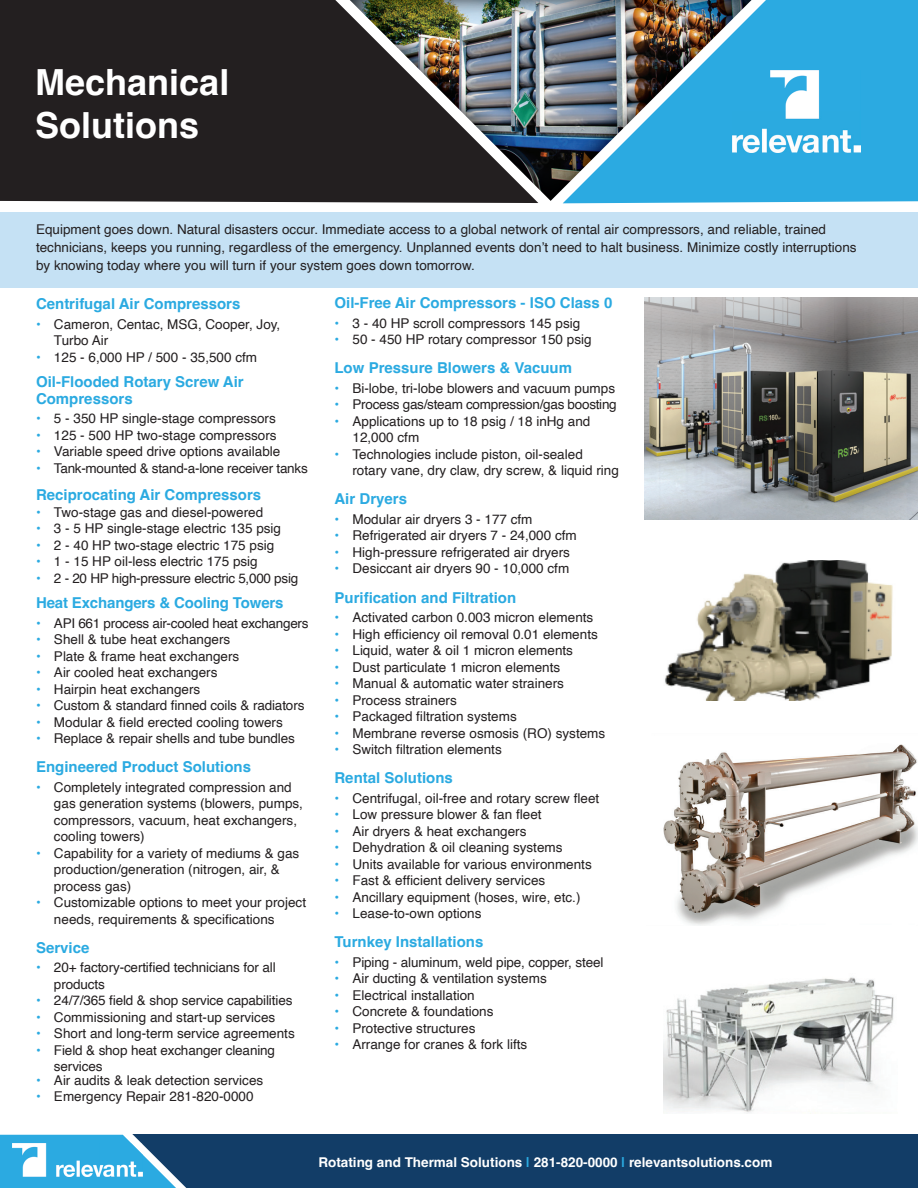
<style>
.page{position:relative;width:918px;height:1188px;background:#fff}
.page>*{position:absolute;margin:0;border:0;box-sizing:border-box;transform-origin:0 0}
.t1{font:700 36px/43.2px "Helvetica";color:#fff}
.t2{font:700 15px/16.5px "Helvetica";color:#2baae1}
.t3{font:13.5px/16.5px "Helvetica";color:#231f20}
.t4{font:13.5px "Helvetica";letter-spacing:-.02em;color:#231f20}
.t5{font:700 13.5px "Helvetica";color:#fff}
.s1{color:#2baae1}
</style>
<div class="page">
<div style="left:563px;top:0;width:355px;height:203px;background:#2baae1"></div>
<div style="left:0;top:0;width:538px;height:203px;background:#231f20"></div>
<svg style="left:0;top:1134px;width:918px;height:54px;background:#174873"></svg>
<img style="left:13px;top:1144px;width:130px;height:33px">
<img style="left:350px;top:0;width:402px;height:201px">
<img style="left:732px;top:70px;width:128px;height:83px">
<div style="left:0;top:212px;width:918px;height:75px;background:#c5e1f4"></div>
<img style="left:665px;top:560px;width:228px;height:140px">
<img style="left:663px;top:977px;width:231px;height:136px">
<img style="left:645px;top:297px;width:273px;height:222px">
<img style="left:663px;top:744px;width:255px;height:181px">
<h1 class="t1" style="left:35px;top:64px;width:196px">Mechanical<br>Solutions</h1>
<p class="t3" style="left:36px;top:221px;width:822px;line-height:18px">Equipment goes down. Natural disasters occur. Immediate access to a global network of rental air compressors, and reliable, trained technicians, keeps you running, regardless of the emergency. Unplanned events don’t need to halt business. Minimize costly interruptions by knowing today where you will turn if your system goes down tomorrow.</p>
<p class="t2" style="left:36px;top:298px;width:206px">Centrifugal Air Compressors</p>
<p class="t3" style="left:54px;top:316px;width:228px;text-indent:-18px"><span class="s1">•</span> Cameron, Centac, MSG, Cooper, Joy,<br>Turbo Air</p>
<p class="t3" style="left:36px;top:349px;width:223px"><span class="s1">•</span> 125 - 6,000 HP / 500 - 35,500 cfm</p>
<p class="t2" style="left:36px;top:376px;width:209px">Oil-Flooded Rotary Screw Air<br>Compressors</p>
<p class="t3" style="left:36px;top:411px;width:241px"><span class="s1">•</span> 5 - 350 HP single-stage compressors</p>
<p class="t3" style="left:36px;top:427px;width:242px"><span class="s1">•</span> 125 - 500 HP two-stage compressors</p>
<p class="t3" style="left:36px;top:444px;width:246px"><span class="s1">•</span> Variable speed drive options available</p>
<p class="t4" style="left:36px;top:458px;width:273px"><span class="s1">•</span> Tank-mounted &amp; stand-a-lone receiver tanks</p>
<p class="t2" style="left:36px;top:488px;width:227px">Reciprocating Air Compressors</p>
<p class="t3" style="left:36px;top:504px;width:229px"><span class="s1">•</span> Two-stage gas and diesel-powered</p>
<p class="t3" style="left:36px;top:521px;width:247px"><span class="s1">•</span> 3 - 5 HP single-stage electric 135 psig</p>
<p class="t3" style="left:36px;top:537px;width:240px"><span class="s1">•</span> 2 - 40 HP two-stage electric 175 psig</p>
<p class="t3" style="left:36px;top:554px;width:223px"><span class="s1">•</span> 1 - 15 HP oil-less electric 175 psig</p>
<p class="t4" style="left:36px;top:568px;width:264px"><span class="s1">•</span> 2 - 20 HP high-pressure electric 5,000 psig</p>
<p class="t2" style="left:36px;top:596px;width:249px">Heat Exchangers &amp; Cooling Towers</p>
<p class="t4" style="left:36px;top:613px;width:274px"><span class="s1">•</span> API 661 process air-cooled heat exchangers</p>
<p class="t3" style="left:36px;top:632px;width:196px"><span class="s1">•</span> Shell &amp; tube heat exchangers</p>
<p class="t3" style="left:36px;top:648px;width:205px"><span class="s1">•</span> Plate &amp; frame heat exchangers</p>
<p class="t3" style="left:36px;top:665px;width:183px"><span class="s1">•</span> Air cooled heat exchangers</p>
<p class="t3" style="left:36px;top:681px;width:166px"><span class="s1">•</span> Hairpin heat exchangers</p>
<p class="t3" style="left:36px;top:698px;width:270px"><span class="s1">•</span> Custom &amp; standard finned coils &amp; radiators</p>
<p class="t3" style="left:36px;top:714px;width:248px"><span class="s1">•</span> Modular &amp; field erected cooling towers</p>
<p class="t3" style="left:36px;top:731px;width:260px"><span class="s1">•</span> Replace &amp; repair shells and tube bundles</p>
<p class="t2" style="left:36px;top:760px;width:217px">Engineered Product Solutions</p>
<p class="t3" style="left:54px;top:779px;width:251px;text-indent:-18px"><span class="s1">•</span> Completely integrated compression and gas generation systems (blowers, pumps, compressors, vacuum, heat exchangers, cooling towers)</p>
<p class="t3" style="left:54px;top:845px;width:247px;text-indent:-18px"><span class="s1">•</span> Capability for a variety of mediums &amp; gas production/generation (nitrogen, air, &amp; process gas)</p>
<p class="t3" style="left:54px;top:895px;width:254px;text-indent:-18px"><span class="s1">•</span> Customizable options to meet your project needs, requirements &amp; specifications</p>
<p class="t2" style="left:36px;top:941px;width:55px">Service</p>
<p class="t3" style="left:54px;top:960px;width:223px;text-indent:-18px"><span class="s1">•</span> 20+ factory-certified technicians for all products</p>
<p class="t3" style="left:36px;top:993px;width:258px"><span class="s1">•</span> 24/7/365 field &amp; shop service capabilities</p>
<p class="t3" style="left:36px;top:1009px;width:241px"><span class="s1">•</span> Commissioning and start-up services</p>
<p class="t3" style="left:36px;top:1026px;width:260px"><span class="s1">•</span> Short and long-term service agreements</p>
<p class="t3" style="left:54px;top:1042px;width:223px;text-indent:-18px"><span class="s1">•</span> Field &amp; shop heat exchanger cleaning services</p>
<p class="t3" style="left:36px;top:1072px;width:229px"><span class="s1">•</span> Air audits &amp; leak detection services</p>
<p class="t3" style="left:36px;top:1089px;width:219px"><span class="s1">•</span> Emergency Repair 281-820-0000</p>
<p class="t2" style="left:334px;top:296px;width:279px">Oil-Free Air Compressors - ISO Class 0</p>
<p class="t3" style="left:334px;top:315px;width:247px"><span class="s1">•</span> 3 - 40 HP scroll compressors 145 psig</p>
<p class="t3" style="left:334px;top:332px;width:259px"><span class="s1">•</span> 50 - 450 HP rotary compressor 150 psig</p>
<p class="t2" style="left:334px;top:361px;width:239px">Low Pressure Blowers &amp; Vacuum</p>
<p class="t3" style="left:334px;top:380px;width:282px"><span class="s1">•</span> Bi-lobe, tri-lobe blowers and vacuum pumps</p>
<p class="t4" style="left:334px;top:394px;width:284px"><span class="s1">•</span> Process gas/steam compression/gas boosting</p>
<p class="t3" style="left:352px;top:413px;width:239px;text-indent:-18px"><span class="s1">•</span> Applications up to 18 psig / 18 inHg and<br>12,000 cfm</p>
<p class="t3" style="left:352px;top:446px;width:268px;text-indent:-18px"><span class="s1">•</span> Technologies include piston, oil-sealed rotary vane, dry claw, dry screw, &amp; liquid ring</p>
<p class="t2" style="left:334px;top:493px;width:74px">Air Dryers</p>
<p class="t3" style="left:334px;top:511px;width:200px"><span class="s1">•</span> Modular air dryers 3 - 177 cfm</p>
<p class="t3" style="left:334px;top:528px;width:244px"><span class="s1">•</span> Refrigerated air dryers 7 - 24,000 cfm</p>
<p class="t3" style="left:334px;top:544px;width:237px"><span class="s1">•</span> High-pressure refrigerated air dryers</p>
<p class="t3" style="left:334px;top:561px;width:236px"><span class="s1">•</span> Desiccant air dryers 90 - 10,000 cfm</p>
<p class="t2" style="left:334px;top:591px;width:183px">Purification and Filtration</p>
<p class="t3" style="left:334px;top:609px;width:260px"><span class="s1">•</span> Activated carbon 0.003 micron elements</p>
<p class="t3" style="left:334px;top:626px;width:265px"><span class="s1">•</span> High efficiency oil removal 0.01 elements</p>
<p class="t3" style="left:334px;top:642px;width:240px"><span class="s1">•</span> Liquid, water &amp; oil 1 micron elements</p>
<p class="t3" style="left:334px;top:659px;width:227px"><span class="s1">•</span> Dust particulate 1 micron elements</p>
<p class="t3" style="left:334px;top:675px;width:231px"><span class="s1">•</span> Manual &amp; automatic water strainers</p>
<p class="t3" style="left:334px;top:692px;width:124px"><span class="s1">•</span> Process strainers</p>
<p class="t3" style="left:334px;top:708px;width:184px"><span class="s1">•</span> Packaged filtration systems</p>
<p class="t3" style="left:334px;top:725px;width:272px"><span class="s1">•</span> Membrane reverse osmosis (RO) systems</p>
<p class="t3" style="left:334px;top:741px;width:169px"><span class="s1">•</span> Switch filtration elements</p>
<p class="t2" style="left:334px;top:771px;width:120px">Rental Solutions</p>
<p class="t3" style="left:334px;top:790px;width:266px"><span class="s1">•</span> Centrifugal, oil-free and rotary screw fleet</p>
<p class="t3" style="left:334px;top:807px;width:209px"><span class="s1">•</span> Low pressure blower &amp; fan fleet</p>
<p class="t3" style="left:334px;top:823px;width:194px"><span class="s1">•</span> Air dryers &amp; heat exchangers</p>
<p class="t3" style="left:334px;top:840px;width:230px"><span class="s1">•</span> Dehydration &amp; oil cleaning systems</p>
<p class="t3" style="left:334px;top:856px;width:259px"><span class="s1">•</span> Units available for various environments</p>
<p class="t3" style="left:334px;top:873px;width:212px"><span class="s1">•</span> Fast &amp; efficient delivery services</p>
<p class="t3" style="left:334px;top:889px;width:248px"><span class="s1">•</span> Ancillary equipment (hoses, wire, etc.)</p>
<p class="t3" style="left:334px;top:906px;width:149px"><span class="s1">•</span> Lease-to-own options</p>
<p class="t2" style="left:334px;top:935px;width:150px">Turnkey Installations</p>
<p class="t3" style="left:334px;top:954px;width:270px"><span class="s1">•</span> Piping - aluminum, weld pipe, copper, steel</p>
<p class="t3" style="left:334px;top:971px;width:214px"><span class="s1">•</span> Air ducting &amp; ventilation systems</p>
<p class="t3" style="left:334px;top:987px;width:142px"><span class="s1">•</span> Electrical installation</p>
<p class="t3" style="left:334px;top:1004px;width:161px"><span class="s1">•</span> Concrete &amp; foundations</p>
<p class="t3" style="left:334px;top:1020px;width:143px"><span class="s1">•</span> Protective structures</p>
<p class="t3" style="left:334px;top:1037px;width:194px"><span class="s1">•</span> Arrange for cranes &amp; fork lifts</p>
<p class="t5" style="left:318px;top:1154px;width:455px">Rotating and Thermal Solutions <span class="s1">|</span> 281-820-0000 <span class="s1">|</span> relevantsolutions.com</p>
</div>
